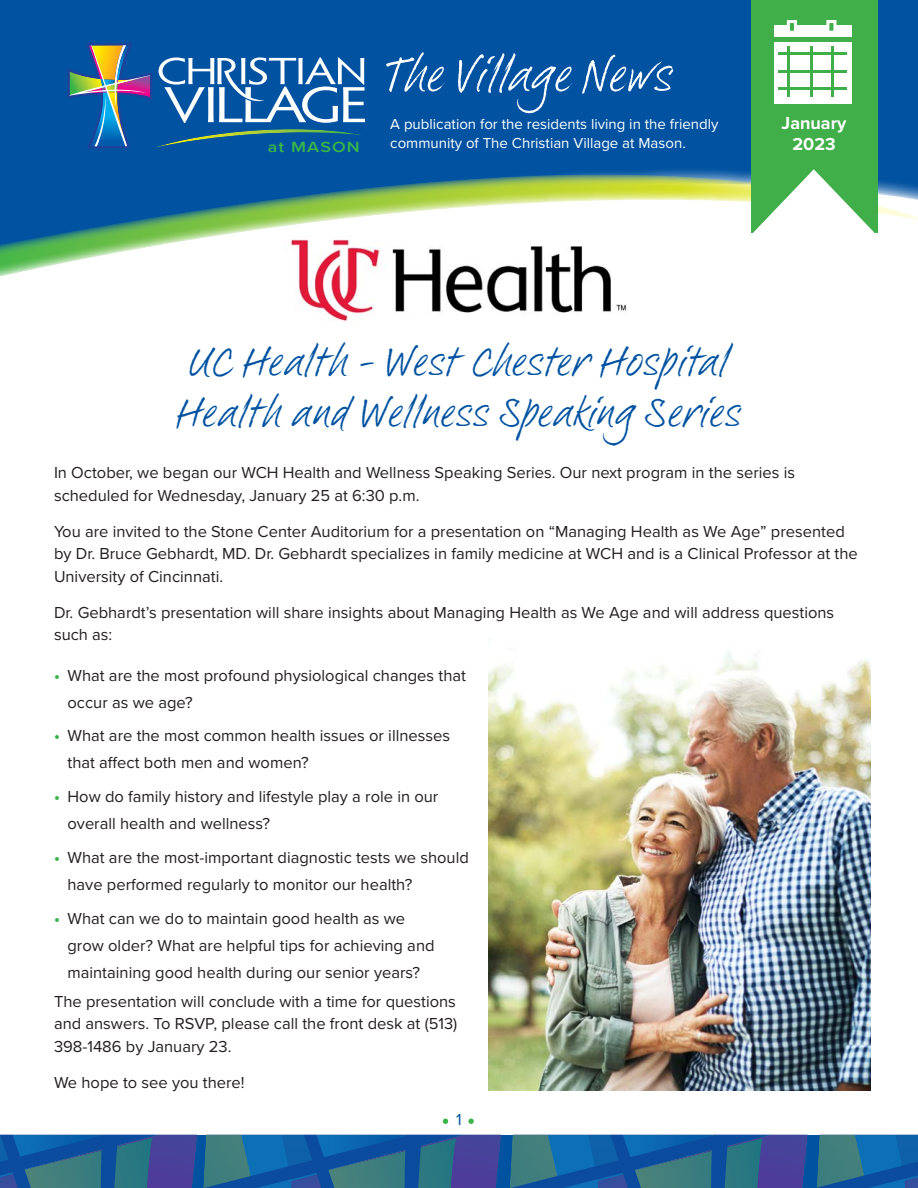
<style>
.page{position:relative;width:918px;height:1188px;background:#fff}
.page>*{position:absolute;margin:0;border:0;box-sizing:border-box;transform-origin:0 0}
.t1{font:52.5px "Brandy BF";color:#fff}
.t2{font:45px/51px "Brandy BF";letter-spacing:.005em;color:#0152a1}
.t3{font:700 18px/21px "Proxima Nova";color:#fff;text-align:center}
.t4{font:16.5px/22.5px "Proxima Nova";color:#231f20}
.t5{font:16.5px "Proxima Nova";color:#0152a1}
.t6{font:600 15.3px "Proxima Nova";letter-spacing:.06em;color:#3ab54a;scale:1.17 1}
.t7{font:15px/19.5px "Proxima Nova";color:#fff}
.s1{font-weight:700;color:#3ab54a}
</style>
<div class="page">
<img style="left:298px;top:277px;width:329px;height:44px">
<div style="left:0;top:0;width:918px;height:174px;background:#0152a1"></div>
<img style="left:0;top:174px;width:918px;height:103px">
<svg style="left:68px;top:43px;width:297px;height:108px"></svg>
<div style="left:751px;top:0;width:127px;height:233px;background:#40ae49"></div>
<div style="left:774px;top:26px;width:78px;height:78px;background:#fff"></div>
<div style="left:771px;top:37px;width:89px;height:5px;background:#40ae49"></div>
<div style="left:788px;top:22px;width:7px;height:10px;background:#40ae49"></div>
<div style="left:787px;top:20px;width:10px;height:14px;border:3px solid #fff"></div>
<div style="left:828px;top:22px;width:7px;height:10px;background:#40ae49"></div>
<div style="left:826px;top:20px;width:10px;height:14px;border:3px solid #fff"></div>
<hr style="left:779px;top:52px;width:68px;height:3px;background:#40ae49">
<hr style="left:779px;top:70px;width:68px;height:3px;background:#40ae49">
<hr style="left:779px;top:87px;width:68px;height:3px;background:#40ae49">
<hr style="left:787px;top:46px;width:2px;height:51px;background:#40ae49">
<hr style="left:810px;top:46px;width:3px;height:51px;background:#40ae49">
<hr style="left:831px;top:46px;width:3px;height:51px;background:#40ae49">
<svg style="left:752px;top:169px;width:123px;height:65px"></svg>
<svg style="left:0;top:1135px;width:918px;height:53px"></svg>
<svg style="left:468px;top:1119px;width:6px;height:5px"></svg>
<svg style="left:443px;top:1119px;width:5px;height:5px"></svg>
<img style="left:488px;top:637px;width:382px;height:454px">
<p class="t6" style="left:268px;top:140px;width:80px">at MASON</p>
<h1 class="t1" style="left:387px;top:48px;width:288px">The Village News</h1>
<p class="t7" style="left:390px;top:115px;width:330px">A publication for the residents living in the friendly community of The Christian Village at Mason.</p>
<p class="t3" style="left:782px;top:113px;width:66px">January<br>2023</p>
<h2 class="t2" style="left:176px;top:341px;width:567px">UC Health - West Chester Hospital<br>Health and Wellness Speaking Series</h2>
<p class="t4" style="left:54px;top:462px;width:743px">In October, we began our WCH Health and Wellness Speaking Series. Our next program in the series is scheduled for Wednesday, January 25 at 6:30 p.m.</p>
<p class="t4" style="left:54px;top:521px;width:805px">You are invited to the Stone Center Auditorium for a presentation on “Managing Health as We Age” presented by Dr. Bruce Gebhardt, MD. Dr. Gebhardt specializes in family medicine at WCH and is a Clinical Professor at the<br>University of Cincinnati.</p>
<p class="t4" style="left:54px;top:602px;width:782px">Dr. Gebhardt’s presentation will share insights about Managing Health as We Age and will address questions such as:</p>
<p class="t4" style="left:68px;top:663px;width:400px;line-height:27px;text-indent:-14px"><span class="s1">•</span> What are the most profound physiological changes that occur as we age?</p>
<p class="t4" style="left:68px;top:723px;width:384px;line-height:27px;text-indent:-14px"><span class="s1">•</span> What are the most common health issues or illnesses that affect both men and women?</p>
<p class="t4" style="left:68px;top:784px;width:372px;line-height:27px;text-indent:-14px"><span class="s1">•</span> How do family history and lifestyle play a role in our overall health and wellness?</p>
<p class="t4" style="left:68px;top:845px;width:403px;line-height:27px;text-indent:-14px"><span class="s1">•</span> What are the most-important diagnostic tests we should have performed regularly to monitor our health?</p>
<p class="t4" style="left:68px;top:906px;width:369px;line-height:27px;text-indent:-14px"><span class="s1">•</span> What can we do to maintain good health as we grow older? What are helpful tips for achieving and maintaining good health during our senior years?</p>
<p class="t4" style="left:54px;top:991px;width:405px;text-align:justify">The presentation will conclude with a time for questions and answers. To RSVP, please call the front desk at (513)<br>398-1486 by January 23.</p>
<p class="t4" style="left:54px;top:1072px;width:192px">We hope to see you there!</p>
<p class="t5" style="left:456px;top:1113px;width:7px">1</p>
</div>
